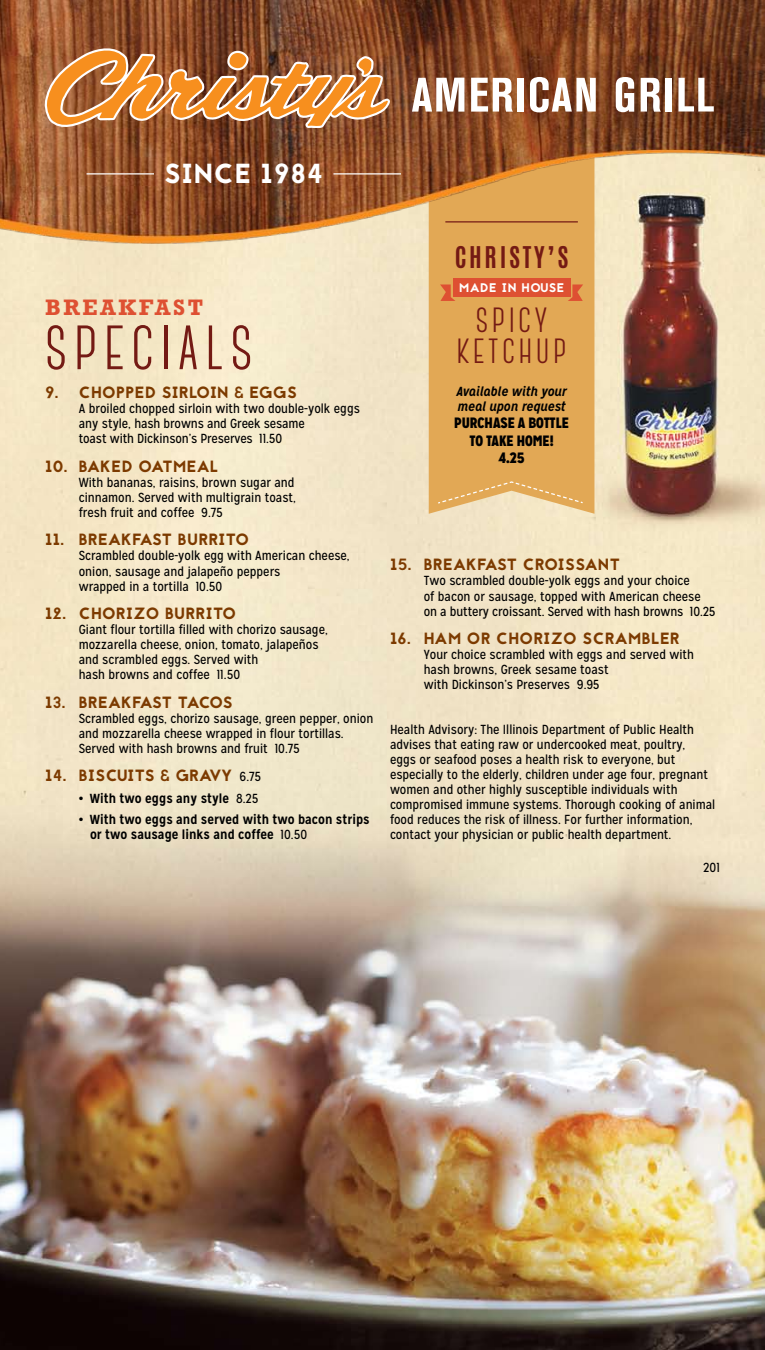
<style>
.page{position:relative;width:765px;height:1350px;background:#fff}
.page>*{position:absolute;margin:0;border:0;box-sizing:border-box;transform-origin:0 0}
.t1{font:700 62.5px "Canter";letter-spacing:.11em;color:#741a14}
.t2{font:700 35px/31.2px "Canter";letter-spacing:.11em;color:#741a14;text-align:center}
.t3{font:27.5px "Jaapokki";letter-spacing:.03em;color:#fff}
.t4{font:700 25px "Antonio";letter-spacing:.11em;color:#741a14}
.t5{font:700 22.75px "Rockwell Std";letter-spacing:.11em;color:#de5032}
.t6{font:16.25px "Jaapokki";letter-spacing:.03em;color:#7c3a00}
.t7{font:900 15px/17.5px "Mission Gothic";color:#000;text-align:center}
.t8{font:13.12px/15px "Mission Gothic";color:#000}
.t9{font:700 13.12px/15px "Mission Gothic";color:#000}
.t10{font:italic 700 13.12px/15px "Mission Gothic";color:#000}
.t11{font:12.5px "Jaapokki";letter-spacing:.04em;color:#fff}
.s1{font-family:"Mission Gothic";font-size:13.12px;color:#000}
.s2{font-weight:400}
</style>
<div class="page">
<img style="left:0;top:243px;width:765px;height:1107px">
<div style="left:429px;top:243px;width:165px;height:271px;background:#e2a855"></div>
<svg style="left:437px;top:481px;width:147px;height:24px;background:#e6b771"></svg>
<img style="left:0;top:0;width:765px;height:243px">
<svg style="left:440px;top:284px;width:15px;height:17px"></svg>
<svg style="left:568px;top:284px;width:15px;height:17px"></svg>
<div style="left:453px;top:278px;width:117px;height:18px;background:#de5032"></div>
<svg style="left:45px;top:45px;width:346px;height:83px;background:#bd7c45"></svg>
<svg style="left:412px;top:78px;width:52px;height:34px"></svg>
<svg style="left:471px;top:78px;width:42px;height:34px"></svg>
<div style="left:518px;top:78px;width:6px;height:33px;background:#fff"></div>
<svg style="left:530px;top:77px;width:66px;height:35px"></svg>
<svg style="left:616px;top:77px;width:18px;height:35px"></svg>
<svg style="left:641px;top:78px;width:20px;height:34px"></svg>
<div style="left:666px;top:78px;width:6px;height:33px;background:#fff"></div>
<svg style="left:678px;top:78px;width:36px;height:34px"></svg>
<hr style="left:333px;top:173px;width:68px;height:2px;background:#fff">
<hr style="left:87px;top:173px;width:67px;height:2px;background:#fff">
<hr style="left:445px;top:221px;width:133px;height:1px;background:#741a14">
<h3 class="t3" style="left:164px;top:154px;width:161px">SINCE 1984</h3>
<h3 class="t5" style="left:45px;top:294px;width:160px">BREAKFAST</h3>
<h1 class="t1" style="left:45px;top:317px;width:209px">SPECIALS</h1>
<p class="t6" style="left:45px;top:381px;width:26px">9. C</p>
<p class="t6" style="left:91px;top:381px;width:207px">HOPPED SIRLOIN &amp; EGGS</p>
<p class="t8" style="left:79px;top:401px;width:283px">A broiled chopped sirloin with two double-yolk eggs any style, hash browns and Greek sesame<br>toast with Dickinson’s Preserves 11.50</p>
<p class="t6" style="left:45px;top:455px;width:175px">10. BAKED OATMEAL</p>
<p class="t8" style="left:79px;top:475px;width:219px;text-align:justify">With bananas, raisins, brown sugar and cinnamon. Served with multigrain toast, fresh fruit and coffee 9.75</p>
<p class="t6" style="left:45px;top:529px;width:206px">11. BREAKFAST BURRITO</p>
<p class="t8" style="left:79px;top:549px;width:273px">Scrambled double-yolk egg with American cheese, onion, sausage and jalapeño peppers<br>wrapped in a tortilla 10.50</p>
<p class="t6" style="left:45px;top:602px;width:193px">12. CHORIZO BURRITO</p>
<p class="t8" style="left:79px;top:622px;width:251px">Giant flour tortilla filled with chorizo sausage, mozzarella cheese, onion, tomato, jalapeños and scrambled eggs. Served with<br>hash browns and coffee 11.50</p>
<p class="t6" style="left:45px;top:691px;width:189px">13. BREAKFAST TACOS</p>
<p class="t8" style="left:79px;top:711px;width:296px">Scrambled eggs, chorizo sausage, green pepper, onion and mozzarella cheese wrapped in flour tortillas.<br>Served with hash browns and fruit 10.75</p>
<p class="t6" style="left:45px;top:765px;width:218px">14. BISCUITS &amp; GRAVY <span class="s1">6.75</span></p>
<p class="t9" style="left:79px;top:791px;width:181px">• With two eggs any style <span class="s2">8.25</span></p>
<p class="t9" style="left:90px;top:812px;width:281px;text-indent:-11px">• With two eggs and served with two bacon strips or two sausage links and coffee <span class="s2">10.50</span></p>
<h3 class="t4" style="left:455px;top:239px;width:115px">CHRISTY’S</h3>
<p class="t11" style="left:459px;top:279px;width:107px">MADE IN HOUSE</p>
<h2 class="t2" style="left:457px;top:305px;width:111px">SPICY<br>KETCHUP</h2>
<p class="t10" style="left:456px;top:384px;width:112px">Available with your meal upon request</p>
<p class="t7" style="left:454px;top:414px;width:116px">PURCHASE A BOTTLE<br>TO TAKE HOME!<br>4.25</p>
<p class="t6" style="left:390px;top:554px;width:232px">15. BREAKFAST CROISSANT</p>
<p class="t8" style="left:424px;top:574px;width:293px">Two scrambled double-yolk eggs and your choice<br>of bacon or sausage, topped with American cheese on a buttery croissant. Served with hash browns 10.25</p>
<p class="t6" style="left:390px;top:627px;width:32px">16. HA</p>
<p class="t6" style="left:448px;top:627px;width:233px">M OR CHORIZO SCRAMBLER</p>
<p class="t8" style="left:424px;top:647px;width:272px">Your choice scrambled with eggs and served with hash browns, Greek sesame toast<br>with Dickinson’s Preserves 9.95</p>
<p class="t8" style="left:390px;top:722px;width:327px">Health Advisory: The Illinois Department of Public Health advises that eating raw or undercooked meat, poultry,<br>eggs or seafood poses a health risk to everyone, but especially to the elderly, children under age four, pregnant women and other highly susceptible individuals with compromised immune systems. Thorough cooking of animal food reduces the risk of illness. For further information, contact your physician or public health department.</p>
<p class="t8" style="left:703px;top:860px;width:18px">201</p>
</div>
